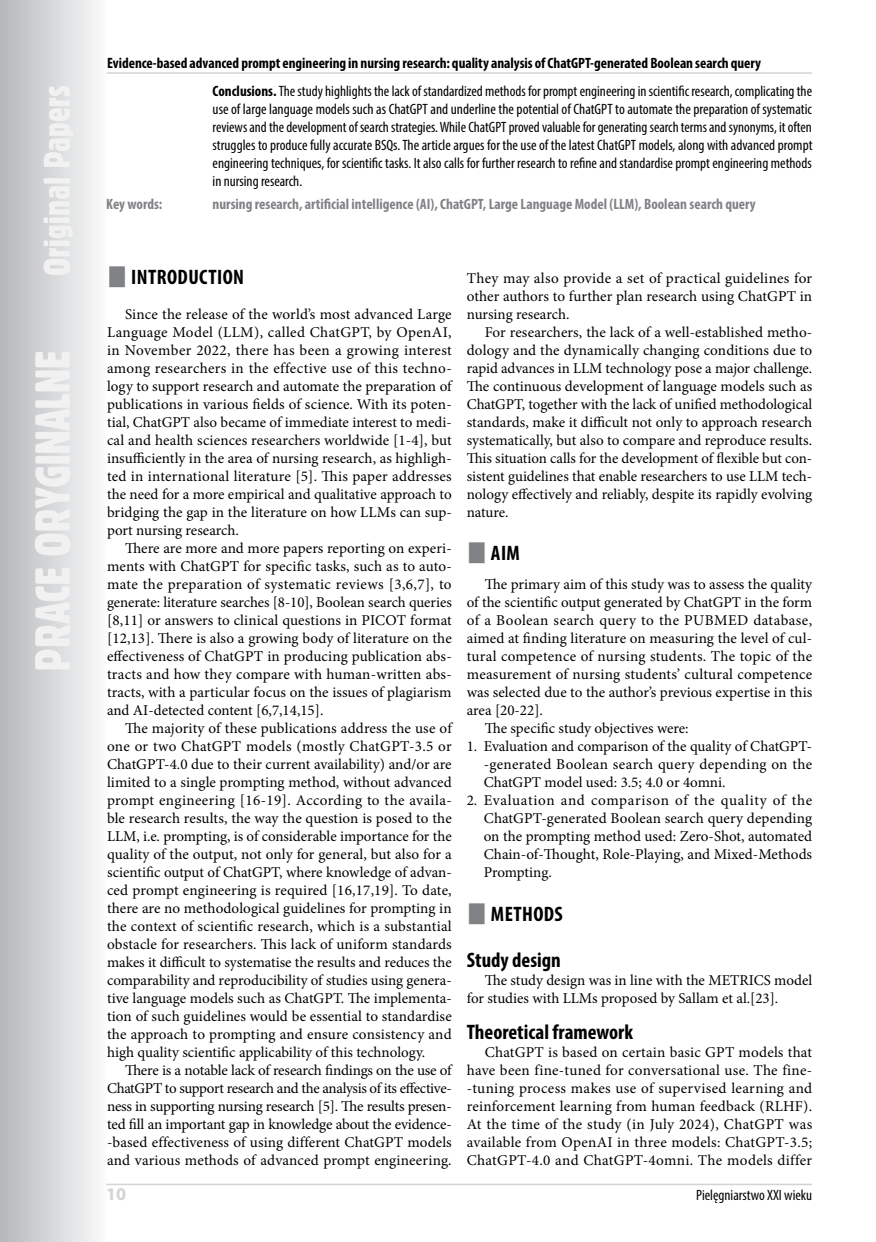
<style>
.page{position:relative;width:876px;height:1242px;background:#fff}
.page>*{position:absolute;margin:0;border:0;box-sizing:border-box;transform-origin:0 0}
.t1{font:700 condensed 21px "Myriad Pro";color:#000}
.t2{font:700 condensed 21px "Myriad Pro";letter-spacing:.02em;color:#000}
.t3{font:700 18px "Myriad Pro";color:#d1d3d4}
.t4{font:15px/18px "Minion Pro";color:#000;text-align:justify}
.t5{font:condensed 15px/18px "Myriad Pro";color:#000;text-align:justify}
.t6{font:700 condensed 15px "Myriad Pro";color:#000}
.t7{font:700 condensed 15px "Myriad Pro";color:#808285}
.t8{font:15px "Minion Pro";letter-spacing:.03em;color:#000}
.s1{font-weight:700}
</style>
<div class="page">
<svg style="left:0;top:0;width:108px;height:1242px"></svg>
<svg style="left:35px;top:86px;width:38px;height:583px"></svg>
<hr style="left:106px;top:1183px;width:706px;height:2px;background:#d1d3d4">
<hr style="left:107px;top:72px;width:705px;height:2px;background:#d1d3d4">
<p class="t6" style="left:107px;top:54px;width:655px">Evidence-based advanced prompt engineering in nursing research: quality analysis of ChatGPT-generated Boolean search query</p>
<p class="t5" style="left:213px;top:82px;width:601px"><span class="s1">Conclusions.</span> The study highlights the lack of standardized methods for prompt engineering in scientific research, complicating the use of large language models such as ChatGPT and underline the potential of ChatGPT to automate the preparation of systematic reviews and the development of search strategies. While ChatGPT proved valuable for generating search terms and synonyms, it often struggles to produce fully accurate BSQs. The article argues for the use of the latest ChatGPT models, along with advanced prompt engineering techniques, for scientific tasks. It also calls for further research to refine and standardise prompt engineering methods in nursing research.</p>
<p class="t7" style="left:106px;top:194px;width:58px">Key words:</p>
<p class="t7" style="left:213px;top:194px;width:545px">nursing research, artificial intelligence (AI), ChatGPT, Large Language Model (LLM), Boolean search query</p>
<h1 class="t2" style="left:131px;top:264px;width:114px">INTRODUCTION</h1>
<p class="t4" style="left:107px;top:305px;width:346px;text-indent:18px">Since the release of the world’s most advanced Large Language Model (LLM), called ChatGPT, by OpenAI, in November 2022, there has been a growing interest among researchers in the effective use of this techno&shy;logy to support research and automate the preparation of publications in various fields of science. With its poten&shy;tial, ChatGPT also became of immediate interest to medi&shy;cal and health sciences researchers worldwide [1-4], but insufficiently in the area of nursing research, as highligh&shy;ted in international literature [5]. This paper addresses the need for a more empirical and qualitative approach to bridging the gap in the literature on how LLMs can sup&shy;port nursing research.</p>
<p class="t4" style="left:107px;top:539px;width:346px;text-indent:18px">There are more and more papers reporting on experi&shy;ments with ChatGPT for specific tasks, such as to auto&shy;mate the preparation of systematic reviews [3,6,7], to generate: literature searches [8-10], Boolean search queries [8,11] or answers to clinical questions in PICOT format [12,13]. There is also a growing body of literature on the effectiveness of ChatGPT in producing publication abs&shy;tracts and how they compare with human-written abs&shy;tracts, with a particular focus on the issues of plagiarism and AI-detected content [6,7,14,15].</p>
<p class="t4" style="left:107px;top:719px;width:346px;text-indent:18px">The majority of these publications address the use of one or two ChatGPT models (mostly ChatGPT-3.5 or ChatGPT-4.0 due to their current availability) and/or are limited to a single prompting method, without advanced prompt engineering [16-19]. According to the availa&shy;ble research results, the way the question is posed to the LLM, i.e. prompting, is of considerable importance for the quality of the output, not only for general, but also for a scientific output of ChatGPT, where knowledge of advan&shy;ced prompt engineering is required [16,17,19]. To date, there are no methodological guidelines for prompting in the context of scientific research, which is a substantial obstacle for researchers. This lack of uniform standards makes it difficult to systematise the results and reduces the comparability and reproducibility of studies using genera&shy;tive language models such as ChatGPT. The implementa&shy;tion of such guidelines would be essential to standardise the approach to prompting and ensure consistency and high quality scientific applicability of this technology.</p>
<p class="t4" style="left:107px;top:1061px;width:346px;text-indent:18px">There is a notable lack of research findings on the use of ChatGPT to support research and the analysis of its effective&shy;ness in supporting nursing research [5]. The results presen&shy;ted fill an important gap in knowledge about the evidence--based effectiveness of using different ChatGPT models and various methods of advanced prompt engineering.</p>
<p class="t4" style="left:467px;top:269px;width:347px">They may also provide a set of practical guidelines for other authors to further plan research using ChatGPT in nursing research.</p>
<p class="t4" style="left:467px;top:323px;width:347px;text-indent:18px">For researchers, the lack of a well-established metho&shy;dology and the dynamically changing conditions due to rapid advances in LLM technology pose a major challenge.<br>The continuous development of language models such as ChatGPT, together with the lack of unified methodological standards, make it difficult not only to approach research systematically, but also to compare and reproduce results.<br>This situation calls for the development of flexible but con&shy;sistent guidelines that enable researchers to use LLM tech&shy;nology effectively and reliably, despite its rapidly evolving nature.</p>
<h1 class="t1" style="left:491px;top:540px;width:31px">AIM</h1>
<p class="t4" style="left:485px;top:575px;width:329px">The primary aim of this study was to assess the quality</p>
<p class="t4" style="left:467px;top:593px;width:347px">of the scientific output generated by ChatGPT in the form</p>
<p class="t8" style="left:467px;top:610px;width:347px">of a Boolean search query to the PUBMED database,</p>
<p class="t4" style="left:467px;top:629px;width:347px">aimed at finding literature on measuring the level of cul-</p>
<p class="t4" style="left:467px;top:647px;width:347px">tural competence of nursing students. The topic of the</p>
<p class="t4" style="left:467px;top:665px;width:347px">measurement of nursing students’ cultural competence</p>
<p class="t4" style="left:467px;top:683px;width:347px">was selected due to the author’s previous expertise in this</p>
<p class="t4" style="left:467px;top:701px;width:78px">area [20-22].</p>
<p class="t4" style="left:485px;top:719px;width:205px">The specific study objectives were:</p>
<p class="t4" style="left:484px;top:737px;width:330px;text-indent:-17px">1. Evaluation and comparison of the quality of ChatGPT--generated Boolean search query depending on the ChatGPT model used: 3.5; 4.0 or 4omni.</p>
<p class="t4" style="left:484px;top:791px;width:330px;text-indent:-17px">2. Evaluation and comparison of the quality of the ChatGPT-generated Boolean search query depending on the prompting method used: Zero-Shot, automated Chain-of-Thought, Role-Playing, and Mixed-Methods Prompting.</p>
<h1 class="t2" style="left:491px;top:900px;width:73px">METHODS</h1>
<h1 class="t1" style="left:467px;top:947px;width:96px">Study design</h1>
<p class="t4" style="left:467px;top:971px;width:347px;text-indent:18px">The study design was in line with the METRICS model for studies with LLMs proposed by Sallam et al.[23].</p>
<h1 class="t1" style="left:467px;top:1019px;width:168px">Theoretical framework</h1>
<p class="t4" style="left:467px;top:1043px;width:347px;text-indent:18px">ChatGPT is based on certain basic GPT models that have been fine-tuned for conversational use. The fine--tuning process makes use of supervised learning and reinforcement learning from human feedback (RLHF).<br>At the time of the study (in July 2024), ChatGPT was available from OpenAI in three models: ChatGPT-3.5; ChatGPT-4.0 and ChatGPT-4omni. The models differ</p>
<p class="t3" style="left:106px;top:1182px;width:21px">10</p>
<p class="t5" style="left:696px;top:1186px;width:118px">Pielęgniarstwo XXI wieku</p>
</div>
